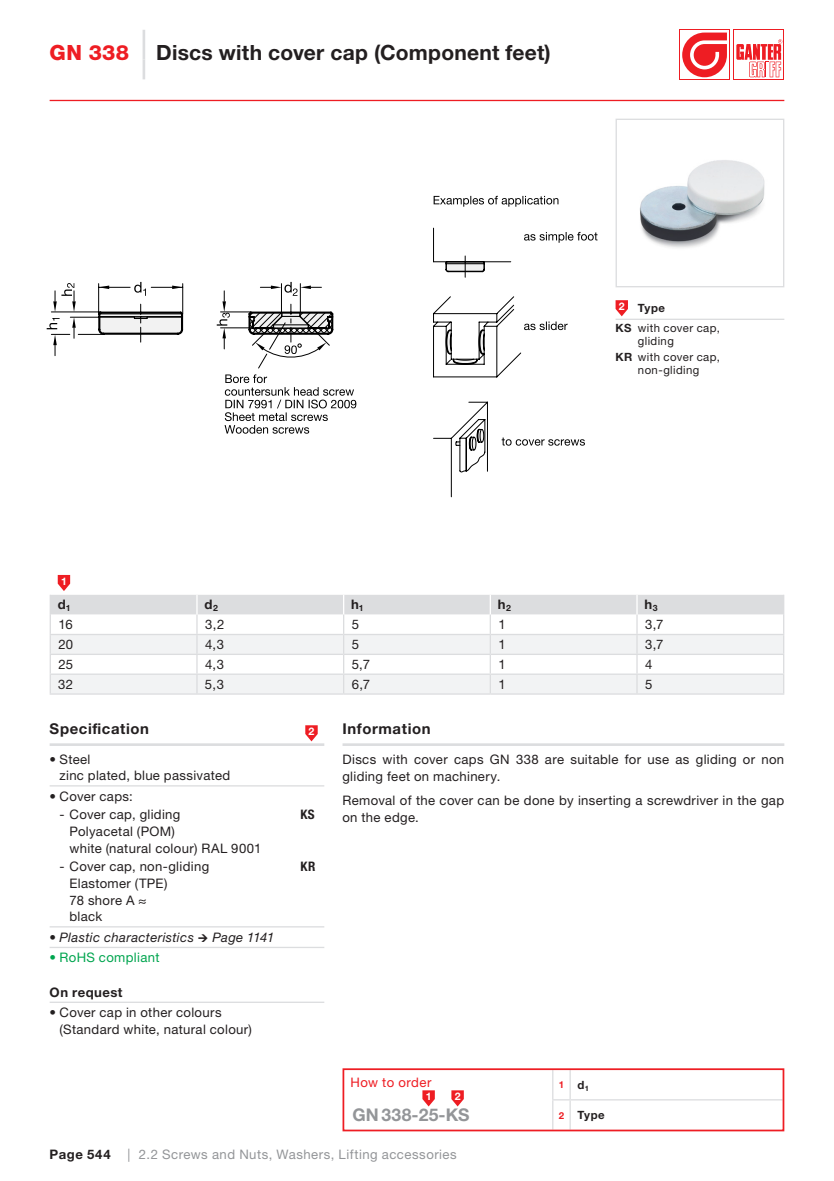
<style>
.page{position:relative;width:834px;height:1181px;background:#fff}
.page>*{position:absolute;margin:0;border:0;box-sizing:border-box;transform-origin:0 0}
.t1{font:700 21px "Helvetica Neue LTW1 G";letter-spacing:.01em;color:#231f20}
.t2{font:800 21px "Helvetica Neue LT Pro";color:#ee1d23}
.t3{font:700 17.5px "Helvetica Neue LTW1 G";letter-spacing:.02em;color:#939598}
.t4{font:700 14.88px "Helvetica Neue LTW1 G";letter-spacing:.04em;color:#231f20}
.t5{font:13.12px/16.6px "Helvetica Neue LTW1 G";letter-spacing:.025em;color:#231f20}
.t6{font:13.12px "Helvetica Neue LTW1 G";letter-spacing:.04em;color:#939598}
.t7{font:italic 13.12px "Helvetica Neue LTW1 G";letter-spacing:.025em;color:#231f20}
.t8{font:700 13.12px "Helvetica Neue LTW1 G";letter-spacing:.04em;color:#231f20}
.t9{font:13.12px "Helvetica Neue LTW1 G";letter-spacing:.025em;color:#00a54f}
.t10{font:13.12px "Helvetica Neue LTW1 G";letter-spacing:.035em;color:#ee1d23}
.t11{font:700 condensed 13.12px "Helvetica Neue LT Pro";color:#231f20}
.t12{font:11.38px/19.4px "Helvetica Neue LTW1 G";letter-spacing:.035em;color:#231f20}
.t13{font:700 11.38px "Helvetica Neue LTW1 G";color:#231f20}
.t14{font:700 10.5px "Helvetica Neue LTW1 G";color:#fff}
.t15{font:700 9.62px "Helvetica Neue LTW1 G";color:#ee1d23}
.s1{font-weight:700}
.s2{font-family:"Helvetica Neue LT Pro"}
.s3{font-size:11.38px;color:#231f20}
.s4{font-size:9.62px;color:#ee1d23}
</style>
<div class="page">
<hr style="left:50px;top:100px;width:734px;height:1px;background:#ee1d23">
<div style="left:679px;top:30px;width:50px;height:50px;background:#ee1d23"></div>
<svg style="left:680px;top:30px;width:49px;height:49px"></svg>
<svg style="left:682px;top:33px;width:44px;height:44px"></svg>
<div style="left:733px;top:30px;width:51px;height:50px;background:#ee1d23"></div>
<div style="left:734px;top:30px;width:49px;height:49px;background:#fff"></div>
<svg style="left:736px;top:39px;width:46px;height:38px"></svg>
<svg style="left:521px;top:439px;width:64px;height:7px"></svg>
<svg style="left:524px;top:321px;width:43px;height:9px"></svg>
<svg style="left:524px;top:232px;width:73px;height:11px"></svg>
<svg style="left:433px;top:196px;width:125px;height:11px"></svg>
<svg style="left:433px;top:227px;width:88px;height:270px"></svg>
<svg style="left:140px;top:260px;width:346px;height:192px"></svg>
<svg style="left:47px;top:282px;width:309px;height:152px"></svg>
<hr style="left:50px;top:693px;width:147px;height:1px;background:#dcdddf">
<hr style="left:197px;top:693px;width:146px;height:1px;background:#dcdddf">
<hr style="left:343px;top:693px;width:147px;height:1px;background:#dcdddf">
<hr style="left:490px;top:693px;width:147px;height:1px;background:#dcdddf">
<hr style="left:637px;top:693px;width:147px;height:1px;background:#dcdddf">
<svg style="left:50px;top:575px;width:734px;height:118px"></svg>
<hr style="left:342px;top:743px;width:442px;height:3px;background:#dcdddf">
<hr style="left:142px;top:30px;width:3px;height:30px;background:#dcdddf">
<hr style="left:142px;top:60px;width:3px;height:19px;background:#dcdddf">
<svg style="left:552px;top:1071px;width:18px;height:57px"></svg>
<hr style="left:570px;top:1099px;width:212px;height:1px;background:#dcdddf">
<div style="left:342px;top:1068px;width:442px;height:63px;border:2px solid #ee1d23"></div>
<svg style="left:422px;top:1090px;width:13px;height:16px"></svg>
<svg style="left:451px;top:1090px;width:12px;height:16px"></svg>
<hr style="left:638px;top:319px;width:146px;height:1px;background:#dcdddf">
<svg style="left:615px;top:300px;width:23px;height:20px"></svg>
<img style="left:640px;top:160px;width:125px;height:88px">
<div style="left:615px;top:119px;width:169px;height:168px;border:1px solid #dcdddf"></div>
<hr style="left:50px;top:785px;width:274px;height:1px;background:#dcdddf">
<hr style="left:50px;top:926px;width:274px;height:1px;background:#dcdddf">
<hr style="left:50px;top:947px;width:274px;height:1px;background:#dcdddf">
<hr style="left:50px;top:743px;width:274px;height:3px;background:#dcdddf">
<svg style="left:305px;top:725px;width:12px;height:16px"></svg>
<hr style="left:50px;top:1001px;width:274px;height:2px;background:#dcdddf">
<h1 class="t2" style="left:50px;top:40px;width:81px">GN 338</h1>
<h1 class="t1" style="left:156px;top:39px;width:396px">Discs with cover cap (Component feet)</h1>
<p class="t12" style="left:615px;top:298px;width:106px"><sup>2</sup> <span class="s1">Type<br>KS</span> with cover cap,</p>
<p class="t12" style="left:615px;top:333px;width:106px;line-height:15.6px;text-indent:22px">gliding<br><span class="s1">KR</span> with cover cap,</p>
<p class="t12" style="left:638px;top:360px;width:63px">non-gliding</p>
<p class="t14" style="left:61px;top:575px;width:7px">1</p>
<p class="t8" style="left:58px;top:596px;width:15px">d<sub>1</sub></p>
<p class="t8" style="left:204px;top:596px;width:15px">d<sub>2</sub></p>
<p class="t8" style="left:351px;top:596px;width:14px">h<sub>1</sub></p>
<p class="t8" style="left:497px;top:596px;width:15px">h<sub>2</sub></p>
<p class="t8" style="left:644px;top:596px;width:15px">h<sub>3</sub></p>
<p class="t5" style="left:58px;top:616px;width:16px">16</p>
<p class="t5" style="left:205px;top:616px;width:21px">3,2</p>
<p class="t5" style="left:351px;top:616px;width:9px">5</p>
<p class="t5" style="left:498px;top:616px;width:9px">1</p>
<p class="t5" style="left:645px;top:616px;width:20px">3,7</p>
<p class="t5" style="left:58px;top:636px;width:16px">20</p>
<p class="t5" style="left:205px;top:636px;width:20px">4,3</p>
<p class="t5" style="left:351px;top:636px;width:9px">5</p>
<p class="t5" style="left:498px;top:636px;width:9px">1</p>
<p class="t5" style="left:645px;top:636px;width:20px">3,7</p>
<p class="t5" style="left:58px;top:656px;width:16px">25</p>
<p class="t5" style="left:205px;top:656px;width:20px">4,3</p>
<p class="t5" style="left:351px;top:656px;width:20px">5,7</p>
<p class="t5" style="left:498px;top:656px;width:9px">1</p>
<p class="t5" style="left:645px;top:656px;width:9px">4</p>
<p class="t5" style="left:58px;top:676px;width:16px">32</p>
<p class="t5" style="left:205px;top:676px;width:20px">5,3</p>
<p class="t5" style="left:351px;top:676px;width:20px">6,7</p>
<p class="t5" style="left:498px;top:676px;width:9px">1</p>
<p class="t5" style="left:645px;top:676px;width:9px">5</p>
<p class="t4" style="left:50px;top:720px;width:101px">Specification</p>
<p class="t14" style="left:308px;top:725px;width:7px">2</p>
<p class="t5" style="left:60px;top:750px;width:172px;text-indent:-10px">• Steel<br>zinc plated, blue passivated</p>
<p class="t5" style="left:50px;top:788px;width:85px">• Cover caps:</p>
<p class="t5" style="left:60px;top:806px;width:122px"><span class="s2">-</span> Cover cap, gliding</p>
<p class="t11" style="left:300px;top:807px;width:16px">KS</p>
<p class="t5" style="left:69px;top:823px;width:193px">Polyacetal (POM)<br>white (natural colour) RAL 9001</p>
<p class="t5" style="left:60px;top:858px;width:151px"><span class="s2">-</span> Cover cap, non-gliding</p>
<p class="t11" style="left:300px;top:858px;width:16px">KR</p>
<p class="t5" style="left:69px;top:875px;width:100px">Elastomer (TPE)<br>78 shore A ≈ black</p>
<p class="t7" style="left:50px;top:929px;width:226px">• Plastic characteristics → Page 1141</p>
<p class="t9" style="left:50px;top:949px;width:111px">• RoHS compliant</p>
<p class="t8" style="left:50px;top:984px;width:74px">On request</p>
<p class="t5" style="left:60px;top:1004px;width:194px;text-indent:-10px">• Cover cap in other colours (Standard white, natural colour)</p>
<p class="t4" style="left:342px;top:720px;width:89px">Information</p>
<p class="t5" style="left:342px;top:750px;width:443px;line-height:17.5px">Discs with cover caps GN 338 are suitable for use as gliding or non gliding feet on machinery.</p>
<p class="t5" style="left:342px;top:791px;width:443px;line-height:17.5px">Removal of the cover can be done by inserting a screwdriver in the gap on the edge.</p>
<p class="t10" style="left:350px;top:1074px;width:83px">How to order</p>
<p class="t14" style="left:425px;top:1090px;width:7px">1</p>
<p class="t14" style="left:454px;top:1090px;width:7px">2</p>
<h2 class="t3" style="left:352px;top:1104px;width:119px">GN 338-25-KS</h2>
<p class="t15" style="left:558px;top:1078px;width:32px">1 <span class="s3">d</span><sub>1</sub></p>
<p class="t13" style="left:558px;top:1107px;width:47px"><span class="s4">2</span> Type</p>
<p class="t8" style="left:50px;top:1146px;width:62px">Page 544</p>
<p class="t6" style="left:128px;top:1146px;width:330px">| 2.2 Screws and Nuts, Washers, Lifting accessories</p>
</div>
